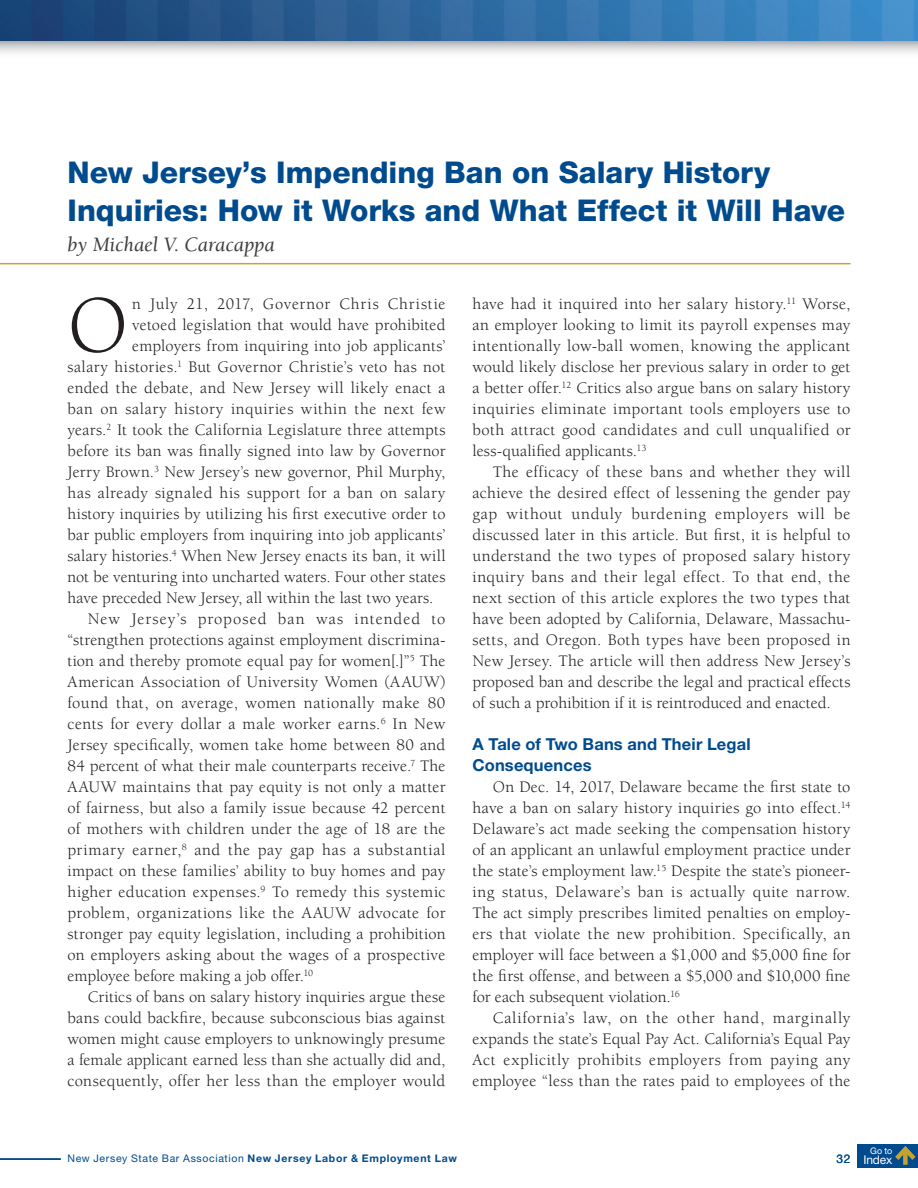
<style>
.page{position:relative;width:918px;height:1188px;background:#fff}
.page>*{position:absolute;margin:0;border:0;box-sizing:border-box;transform-origin:0 0}
.intro{font:82.65px "Berkeley";color:#231f20}
.t1{font:800 30px/37.5px "Helvetica Neue LT Std";color:#004b8d}
.byline{font:italic 21px "Berkeley";letter-spacing:-.005em;color:#3e3e3f}
.body{font:16.5px/21px "Berkeley";letter-spacing:.01em;color:#231f20;text-align:justify}
.intro-2{font:16.5px "Berkeley";letter-spacing:.015em;color:#231f20}
.intro-3{font:16.5px "Berkeley";letter-spacing:.045em;color:#231f20}
.intro-4{font:16.5px "Berkeley";letter-spacing:.035em;color:#231f20}
.subtitle{font:700 16.5px/21px "Helvetica Neue LT Std";letter-spacing:.01em;color:#004b8d}
.t2{font:12px "Helvetica Neue LT Std";letter-spacing:-.01em;color:#fff}
.t3{font:12px "Helvetica Neue LT Std";color:#004b8d}
.t4{font:10.5px "Helvetica Neue LT Std";letter-spacing:.06em;color:#004b8d}
.t5{font:9px "Helvetica Neue LT Std";color:#fff}
.s1{font-weight:700}
</style>
<div class="page">
<hr style="left:0;top:263px;width:850px;height:1px;background:#c6a32e">
<svg style="left:0;top:40px;width:918px;height:13px"></svg>
<img style="left:0;top:0;width:918px;height:40px">
<hr style="left:0;top:1158px;width:61px;height:2px;background:#004b8d">
<div style="left:857px;top:1144px;width:61px;height:24px;background:#004b8d"></div>
<svg style="left:895px;top:1146px;width:21px;height:19px"></svg>
<p class="t1" style="left:68px;top:154px;width:779px">New Jersey’s Impending Ban on Salary History<br>Inquiries: How it Works and What Effect it Will Have</p>
<p class="byline" style="left:68px;top:233px;width:209px">by Michael V. Caracappa</p>
<p class="intro" style="left:68px;top:282px;width:62px">O</p>
<p class="intro-3" style="left:132px;top:295px;width:315px">n July 21, 2017, Governor Chris Christie</p>
<p class="intro-2" style="left:132px;top:316px;width:315px">vetoed legislation that would have prohibited</p>
<p class="intro-2" style="left:132px;top:337px;width:315px">employers from inquiring into job applicants’</p>
<p class="intro-2" style="left:68px;top:358px;width:379px">salary histories.<sup>1</sup> But Governor Christie’s veto has not</p>
<p class="intro-2" style="left:68px;top:379px;width:380px">ended the debate, and New Jersey will likely enact a</p>
<p class="intro-3" style="left:68px;top:400px;width:380px">ban on salary history inquiries within the next few</p>
<p class="intro-2" style="left:68px;top:421px;width:380px">years.<sup>2</sup> It took the California Legislature three attempts</p>
<p class="intro-2" style="left:68px;top:442px;width:379px">before its ban was finally signed into law by Governor</p>
<p class="intro-2" style="left:68px;top:463px;width:379px">Jerry Brown.<sup>3</sup> New Jersey’s new governor, Phil Murphy,</p>
<p class="intro-4" style="left:68px;top:484px;width:380px">has already signaled his support for a ban on salary</p>
<p class="intro-2" style="left:68px;top:505px;width:380px">history inquiries by utilizing his first executive order to</p>
<p class="intro-2" style="left:68px;top:526px;width:380px">bar public employers from inquiring into job applicants’</p>
<p class="intro-2" style="left:68px;top:547px;width:380px">salary histories.<sup>4</sup> When New Jersey enacts its ban, it will</p>
<p class="intro-2" style="left:68px;top:568px;width:379px">not be venturing into uncharted waters. Four other states</p>
<p class="intro-2" style="left:68px;top:589px;width:367px">have preceded New Jersey, all within the last two years.</p>
<p class="body" style="left:68px;top:609px;width:380px;text-indent:20px">New Jersey’s proposed ban was intended to “strengthen protections against employment discrimina&shy;tion and thereby promote equal pay for women[.]”<sup>5</sup> The American Association of University Women (AAUW) found that, on average, women nationally make 80 cents for every dollar a male worker earns.<sup>6</sup> In New Jersey specifically, women take home between 80 and 84 percent of what their male counterparts receive.<sup>7</sup> The AAUW maintains that pay equity is not only a matter of fairness, but also a family issue because 42 percent of mothers with children under the age of 18 are the primary earner,<sup>8</sup> and the pay gap has a substantial impact on these families’ ability to buy homes and pay higher education expenses.<sup>9</sup> To remedy this systemic problem, organizations like the AAUW advocate for stronger pay equity legislation, including a prohibition on employers asking about the wages of a prospective employee before making a job offer.<sup>10</sup></p>
<p class="body" style="left:68px;top:987px;width:380px;text-indent:20px">Critics of bans on salary history inquiries argue these bans could backfire, because subconscious bias against women might cause employers to unknowingly presume a female applicant earned less than she actually did and, consequently, offer her less than the employer would</p>
<p class="body" style="left:472px;top:294px;width:380px">have had it inquired into her salary history.<sup>11</sup> Worse, an employer looking to limit its payroll expenses may intentionally low-ball women, knowing the applicant would likely disclose her previous salary in order to get a better offer.<sup>12</sup> Critics also argue bans on salary history inquiries eliminate important tools employers use to both attract good candidates and cull unqualified or less-qualified applicants.<sup>13</sup></p>
<p class="body" style="left:472px;top:462px;width:380px;text-indent:20px">The efficacy of these bans and whether they will achieve the desired effect of lessening the gender pay gap without unduly burdening employers will be discussed later in this article. But first, it is helpful to understand the two types of proposed salary history inquiry bans and their legal effect. To that end, the next section of this article explores the two types that have been adopted by California, Delaware, Massachu&shy;setts, and Oregon. Both types have been proposed in New Jersey. The article will then address New Jersey’s proposed ban and describe the legal and practical effects of such a prohibition if it is reintroduced and enacted.</p>
<p class="subtitle" style="left:472px;top:734px;width:280px">A Tale of Two Bans and Their Legal<br>Consequences</p>
<p class="body" style="left:472px;top:777px;width:380px;text-indent:20px">On Dec. 14, 2017, Delaware became the first state to have a ban on salary history inquiries go into effect.<sup>14<br></sup>Delaware’s act made seeking the compensation history of an applicant an unlawful employment practice under the state’s employment law.<sup>15</sup> Despite the state’s pioneer&shy;ing status, Delaware’s ban is actually quite narrow.<br>The act simply prescribes limited penalties on employ&shy;ers that violate the new prohibition. Specifically, an employer will face between a $1,000 and $5,000 fine for the first offense, and between a $5,000 and $10,000 fine for each subsequent violation.<sup>16</sup></p>
<p class="body" style="left:472px;top:1008px;width:380px;text-indent:20px">California’s law, on the other hand, marginally expands the state’s Equal Pay Act. California’s Equal Pay Act explicitly prohibits employers from paying any employee “less than the rates paid to employees of the</p>
<p class="t4" style="left:68px;top:1152px;width:391px">New Jersey State Bar Association <span class="s1">New Jersey Labor &amp; Employment Law</span></p>
<p class="t3" style="left:837px;top:1151px;width:15px">32</p>
<p class="t5" style="left:870px;top:1145px;width:24px">Go to</p>
<p class="t2" style="left:863px;top:1153px;width:31px">Index</p>
</div>
